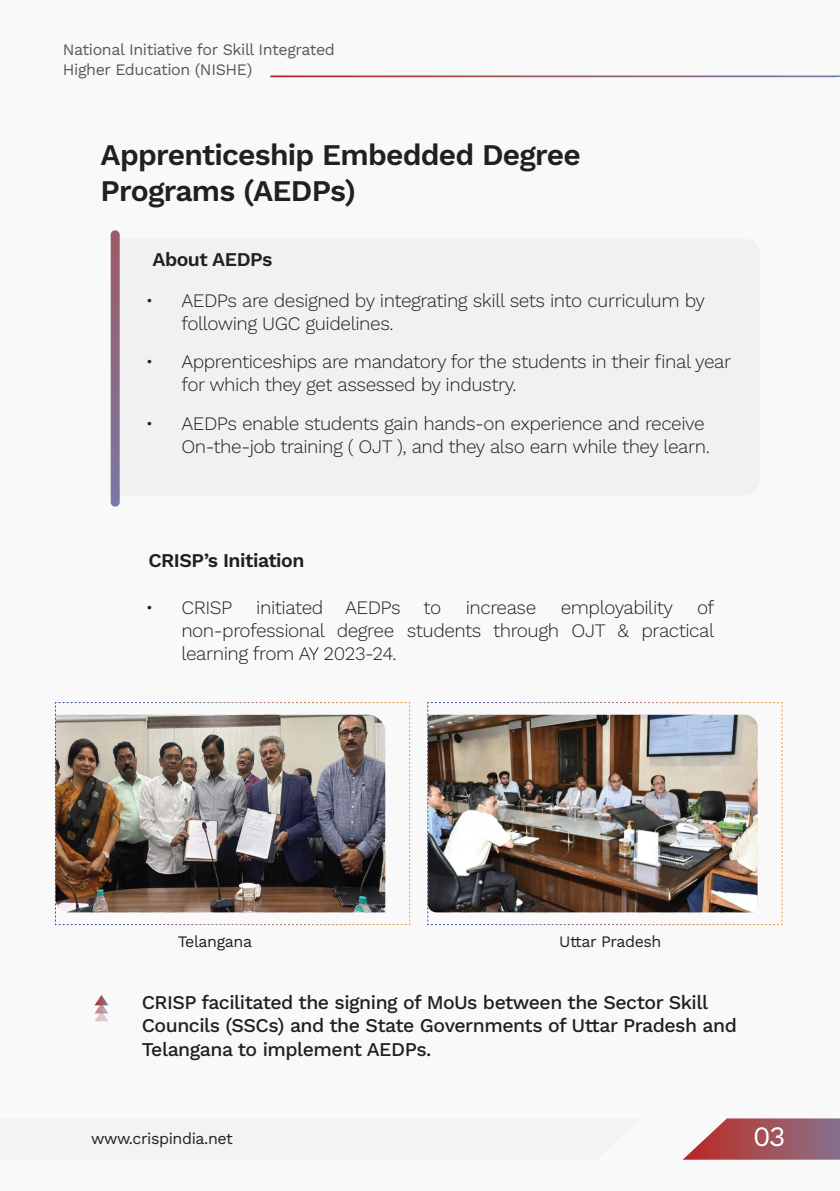
<style>
.page{position:relative;width:840px;height:1191px;background:#fff}
.page>*{position:absolute;margin:0;border:0;box-sizing:border-box;transform-origin:0 0}
.t1{font:600 30px/36px "Work Sans";letter-spacing:-.025em;color:#231f20}
.t2{font:28px "Work Sans";color:#fff}
.t3{font:500 19.4px/23.4px "Work Sans";letter-spacing:-.025em;color:#231f20}
.t4{font:600 19.4px "Work Sans";letter-spacing:-.025em;color:#231f20}
.t5{font:300 19px/22.8px "Work Sans";letter-spacing:-.025em;color:#231f20}
.t6{font:16px/19.2px "Work Sans";letter-spacing:-.025em;color:#58595b}
.t7{font:16px "Work Sans";letter-spacing:-.025em;color:#231f20}
</style>
<div class="page">
<div style="left:0;top:0;width:839px;height:1191px;background:#f9f9fa"></div>
<svg style="left:111px;top:230px;width:9px;height:276px;background:#8e6e88"></svg>
<img style="left:55px;top:702px;width:355px;height:223px">
<img style="left:427px;top:702px;width:355px;height:223px">
<svg style="left:94px;top:995px;width:14px;height:26px"></svg>
<svg style="left:683px;top:1118px;width:156px;height:41px;background:#ac6b74"></svg>
<svg style="left:270px;top:75px;width:569px;height:2px"></svg>
<p class="t6" style="left:63px;top:40px;width:273px">National Initiative for Skill Integrated<br>Higher Education (NISHE)</p>
<h1 class="t1" style="left:101px;top:136px;width:481px">Apprenticeship Embedded Degree<br>Programs (AEDPs)</h1>
<p class="t4" style="left:152px;top:245px;width:122px">About AEDPs</p>
<p class="t5" style="left:181px;top:288px;width:524px;text-indent:-36px">• AEDPs are designed by integrating skill sets into curriculum by following UGC guidelines.</p>
<p class="t5" style="left:181px;top:350px;width:551px;text-indent:-36px">• Apprenticeships are mandatory for the students in their final year for which they get assessed by industry.</p>
<p class="t5" style="left:145px;top:411px;width:565px;text-align:right">• AEDPs enable students gain hands-on experience and receive<br>On-the-job training ( OJT ), and they also earn while they learn.</p>
<p class="t4" style="left:148px;top:546px;width:157px">CRISP’s Initiation</p>
<p class="t5" style="left:145px;top:595px;width:88px">• CRISP</p>
<p class="t5" style="left:256px;top:595px;width:186px">initiated AEDPs to</p>
<p class="t5" style="left:465px;top:595px;width:72px">increase</p>
<p class="t5" style="left:560px;top:595px;width:114px">employability</p>
<p class="t5" style="left:181px;top:595px;width:534px;text-align:justify;text-indent:515px">of non-professional degree students through OJT &amp; practical learning from AY 2023-24.</p>
<p class="t7" style="left:178px;top:929px;width:76px">Telangana</p>
<p class="t7" style="left:558px;top:929px;width:104px">Uttar Pradesh</p>
<p class="t3" style="left:142px;top:989px;width:596px">CRISP facilitated the signing of MoUs between the Sector Skill<br>Councils (SSCs) and the State Governments of Uttar Pradesh and<br>Telangana to implement AEDPs.</p>
<p class="t7" style="left:91px;top:1126px;width:143px">www.crispindia.net</p>
<h2 class="t2" style="left:752px;top:1115px;width:34px">03</h2>
</div>
